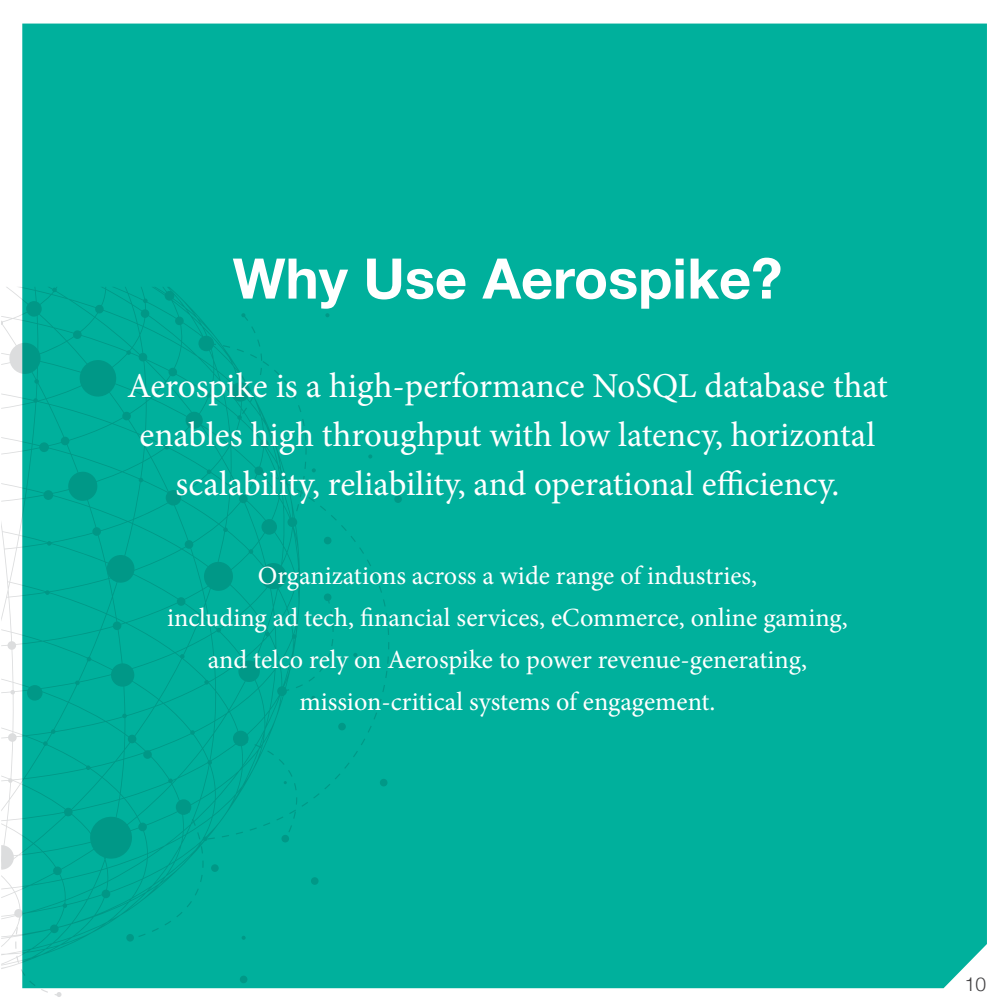
<style>
.page{position:relative;width:1008px;height:1008px;background:#fff}
.page>*{position:absolute;margin:0;border:0;box-sizing:border-box;transform-origin:0 0}
.t1{font:700 56px "Helvetica Neue";color:#fff}
.t2{font:35px/49px "Minion Pro";color:#fff;text-align:center}
.t3{font:26.25px/42px "Minion Pro";color:#fff;text-align:center}
.t4{font:300 19.25px "Helvetica Neue";color:#414042}
</style>
<div class="page">
<div style="left:22px;top:24px;width:965px;height:964px;background:#00b09c"></div>
<svg style="left:1px;top:287px;width:303px;height:682px;background:#19b6a4"></svg>
<div style="left:208px;top:470px;width:181px;height:370px;background:#00b09c"></div>
<div style="left:165px;top:490px;width:17px;height:16px;background:#009887;border-radius:50%"></div>
<div style="left:26px;top:301px;width:16px;height:16px;background:#009887;border-radius:50%"></div>
<div style="left:95px;top:305px;width:9px;height:9px;background:#009887;border-radius:50%"></div>
<div style="left:141px;top:309px;width:8px;height:9px;background:#009887;border-radius:50%"></div>
<svg style="left:79px;top:359px;width:38px;height:38px"></svg>
<div style="left:73px;top:330px;width:9px;height:9px;background:#009887;border-radius:50%"></div>
<div style="left:139px;top:353px;width:8px;height:9px;background:#009887;border-radius:50%"></div>
<div style="left:168px;top:368px;width:9px;height:8px;background:#009887;border-radius:50%"></div>
<div style="left:175px;top:316px;width:9px;height:9px;background:#009887;border-radius:50%"></div>
<div style="left:185px;top:411px;width:18px;height:18px;background:#009887;border-radius:50%"></div>
<div style="left:61px;top:437px;width:9px;height:8px;background:#009887;border-radius:50%"></div>
<div style="left:122px;top:412px;width:9px;height:9px;background:#009887;border-radius:50%"></div>
<div style="left:92px;top:527px;width:9px;height:9px;background:#009887;border-radius:50%"></div>
<div style="left:185px;top:540px;width:8px;height:9px;background:#009887;border-radius:50%"></div>
<svg style="left:203px;top:561px;width:30px;height:30px"></svg>
<div style="left:177px;top:597px;width:9px;height:9px;background:#009887;border-radius:50%"></div>
<div style="left:113px;top:621px;width:9px;height:9px;background:#009887;border-radius:50%"></div>
<div style="left:7px;top:641px;width:9px;height:9px;background:#dcddde;border-radius:50%"></div>
<div style="left:238px;top:660px;width:22px;height:22px;background:#009887;border-radius:50%"></div>
<div style="left:143px;top:750px;width:9px;height:9px;background:#009887;border-radius:50%"></div>
<div style="left:128px;top:735px;width:9px;height:8px;background:#009887;border-radius:50%"></div>
<div style="left:8px;top:733px;width:9px;height:9px;background:#dcddde;border-radius:50%"></div>
<div style="left:64px;top:808px;width:9px;height:8px;background:#009887;border-radius:50%"></div>
<div style="left:53px;top:866px;width:9px;height:9px;background:#009887;border-radius:50%"></div>
<svg style="left:8px;top:778px;width:5px;height:5px"></svg>
<svg style="left:86px;top:765px;width:5px;height:5px"></svg>
<svg style="left:122px;top:714px;width:5px;height:4px"></svg>
<svg style="left:75px;top:681px;width:5px;height:4px"></svg>
<svg style="left:87px;top:657px;width:4px;height:4px"></svg>
<svg style="left:51px;top:729px;width:5px;height:5px"></svg>
<svg style="left:43px;top:741px;width:5px;height:5px"></svg>
<svg style="left:10px;top:690px;width:5px;height:5px"></svg>
<svg style="left:190px;top:730px;width:5px;height:5px"></svg>
<svg style="left:168px;top:778px;width:5px;height:5px"></svg>
<svg style="left:180px;top:654px;width:5px;height:5px"></svg>
<svg style="left:47px;top:541px;width:5px;height:5px"></svg>
<div style="left:43px;top:490px;width:10px;height:10px;background:#009887;border-radius:50%"></div>
<div style="left:39px;top:442px;width:10px;height:10px;background:#009887;border-radius:50%"></div>
<div style="left:164px;top:291px;width:11px;height:10px;background:#009887;border-radius:50%"></div>
<div style="left:287px;top:517px;width:10px;height:10px;background:#009887;border-radius:50%"></div>
<svg style="left:277px;top:686px;width:10px;height:10px"></svg>
<svg style="left:45px;top:590px;width:5px;height:5px"></svg>
<svg style="left:139px;top:478px;width:4px;height:4px"></svg>
<svg style="left:144px;top:394px;width:5px;height:4px"></svg>
<svg style="left:126px;top:350px;width:5px;height:5px"></svg>
<svg style="left:9px;top:342px;width:32px;height:42px"></svg>
<svg style="left:52px;top:288px;width:5px;height:4px"></svg>
<svg style="left:143px;top:298px;width:5px;height:5px"></svg>
<svg style="left:164px;top:445px;width:5px;height:5px"></svg>
<svg style="left:33px;top:398px;width:5px;height:5px"></svg>
<svg style="left:223px;top:527px;width:5px;height:5px"></svg>
<svg style="left:249px;top:549px;width:4px;height:5px"></svg>
<svg style="left:216px;top:628px;width:5px;height:5px"></svg>
<svg style="left:89px;top:806px;width:119px;height:131px;background:#00ab98"></svg>
<svg style="left:207px;top:760px;width:5px;height:5px"></svg>
<svg style="left:204px;top:680px;width:5px;height:5px"></svg>
<svg style="left:265px;top:632px;width:5px;height:5px"></svg>
<div style="left:260px;top:563px;width:27px;height:27px;background:#009887;border-radius:50%"></div>
<div style="left:111px;top:663px;width:24px;height:24px;background:#009887;border-radius:50%"></div>
<svg style="left:198px;top:335px;width:16px;height:17px"></svg>
<div style="left:261px;top:519px;width:16px;height:16px;background:#009887;border-radius:50%"></div>
<div style="left:233px;top:730px;width:16px;height:16px;background:#009887;border-radius:50%"></div>
<div style="left:106px;top:555px;width:29px;height:28px;background:#009887;border-radius:50%"></div>
<svg style="left:68px;top:471px;width:30px;height:30px"></svg>
<div style="left:176px;top:799px;width:16px;height:16px;background:#009887;border-radius:50%"></div>
<svg style="left:1px;top:845px;width:13px;height:25px"></svg>
<div style="left:27px;top:685px;width:16px;height:16px;background:#009887;border-radius:50%"></div>
<div style="left:310px;top:383px;width:8px;height:8px;background:#009887;border-radius:50%"></div>
<svg style="left:324px;top:593px;width:8px;height:8px"></svg>
<div style="left:394px;top:495px;width:8px;height:8px;background:#009887;border-radius:50%"></div>
<svg style="left:241px;top:740px;width:56px;height:92px;background:#00ae9a"></svg>
<div style="left:311px;top:877px;width:8px;height:8px;background:#009887;border-radius:50%"></div>
<div style="left:126px;top:934px;width:8px;height:8px;background:#009887;border-radius:50%"></div>
<div style="left:211px;top:864px;width:8px;height:8px;background:#009887;border-radius:50%"></div>
<svg style="left:242px;top:936px;width:4px;height:4px"></svg>
<svg style="left:15px;top:903px;width:52px;height:94px"></svg>
<svg style="left:368px;top:454px;width:4px;height:5px"></svg>
<svg style="left:353px;top:653px;width:4px;height:4px"></svg>
<svg style="left:282px;top:596px;width:52px;height:104px;background:#00ae9a"></svg>
<svg style="left:325px;top:313px;width:5px;height:4px"></svg>
<svg style="left:206px;top:313px;width:110px;height:206px;background:#00ad99"></svg>
<div style="left:338px;top:723px;width:8px;height:8px;background:#009887;border-radius:50%"></div>
<div style="left:324px;top:537px;width:8px;height:8px;background:#009887;border-radius:50%"></div>
<div style="left:380px;top:779px;width:8px;height:8px;background:#009887;border-radius:50%"></div>
<div style="left:281px;top:835px;width:8px;height:8px;background:#009887;border-radius:50%"></div>
<div style="left:240px;top:975px;width:8px;height:8px;background:#009887;border-radius:50%"></div>
<h1 class="t1" style="left:233px;top:235px;width:551px">Why Use Aerospike?</h1>
<h2 class="t2" style="left:127px;top:361px;width:762px">Aerospike is a high-performance NoSQL database that enables high throughput with low latency, horizontal scalability, reliability, and operational efficiency.</h2>
<p class="t3" style="left:167px;top:555px;width:682px">Organizations across a wide range of industries,<br>including ad tech, financial services, eCommerce, online gaming, and telco rely on Aerospike to power revenue-generating, mission-critical systems of engagement.</p>
<p class="t4" style="left:965px;top:969px;width:23px">10</p>
</div>
